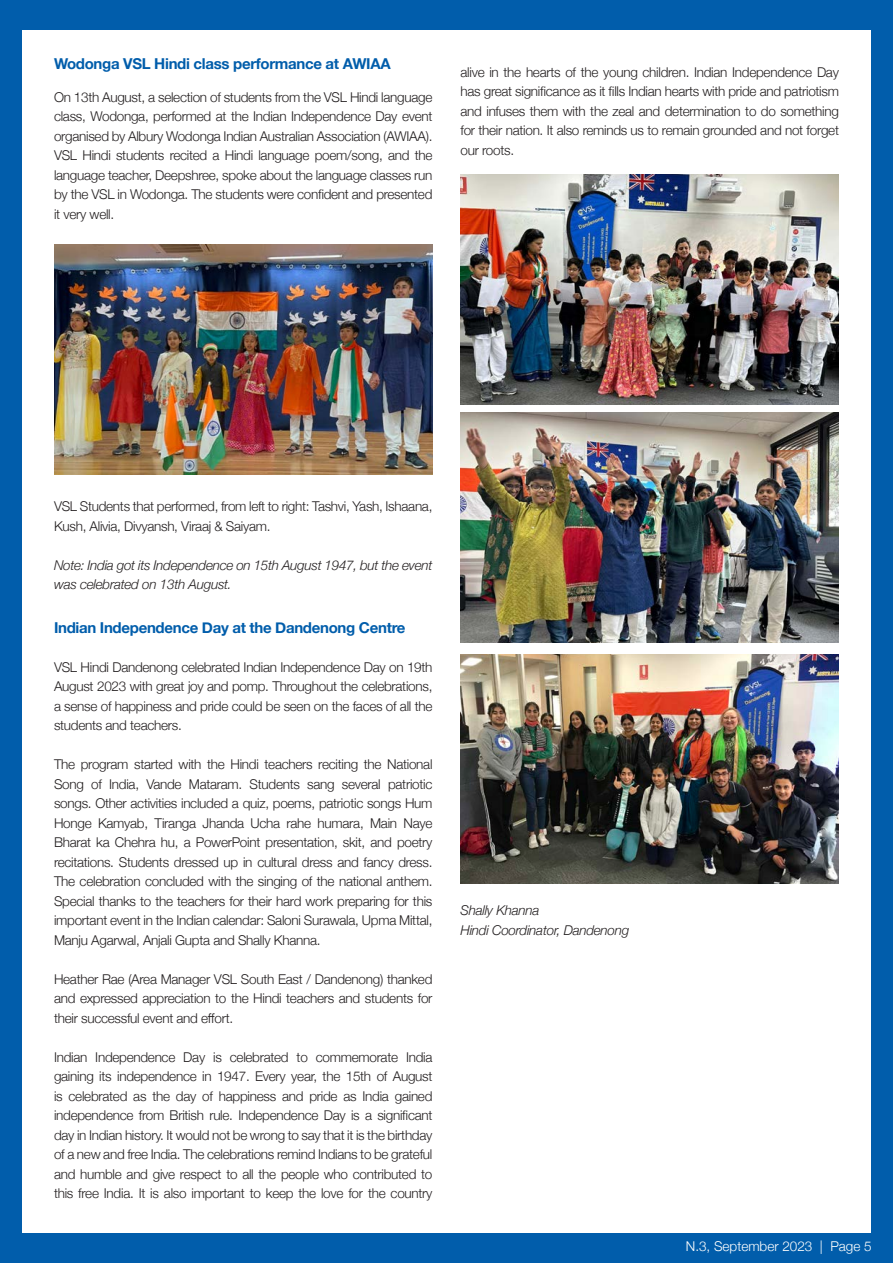
<style>
.page{position:relative;width:893px;height:1263px;background:#fff}
.page>*{position:absolute;margin:0;border:0;box-sizing:border-box;transform-origin:0 0}
.t1{font:700 15px "Helvetica Neue";letter-spacing:-.02em;color:#015dab}
.t2{font:300 13.5px/19.5px "Helvetica Neue";letter-spacing:-.02em;color:#231f20;text-align:justify}
.t3{font:italic 300 13.5px/19.5px "Helvetica Neue";letter-spacing:-.02em;color:#231f20}
.Paragraph_Style_1{font:300 13.5px "Helvetica Neue";color:#fff}
</style>
<div class="page">
<div style="left:0;top:1233px;width:893px;height:30px;background:#015dab"></div>
<div style="left:872px;top:10px;width:21px;height:1240px;background:#015dab"></div>
<div style="left:0;top:0;width:21px;height:1263px;background:#015dab"></div>
<div style="left:0;top:0;width:893px;height:30px;background:#015dab"></div>
<img style="left:54px;top:244px;width:378px;height:230px">
<img style="left:460px;top:174px;width:379px;height:230px">
<img style="left:460px;top:413px;width:379px;height:229px">
<img style="left:460px;top:654px;width:379px;height:230px">
<p class="t1" style="left:54px;top:52px;width:338px">Wodonga VSL Hindi class performance at AWIAA</p>
<p class="t2" style="left:54px;top:86px;width:380px">On 13th August, a selection of students from the VSL Hindi language class, Wodonga, performed at the Indian Independence Day event organised by Albury Wodonga Indian Australian Association (AWIAA).<br>VSL Hindi students recited a Hindi language poem/song, and the language teacher, Deepshree, spoke about the language classes run by the VSL in Wodonga. The students were confident and presented it very well.</p>
<p class="t2" style="left:460px;top:61px;width:380px">alive in the hearts of the young children. Indian Independence Day has great significance as it fills Indian hearts with pride and patriotism and infuses them with the zeal and determination to do something for their nation. It also reminds us to remain grounded and not forget our roots.</p>
<p class="t2" style="left:54px;top:496px;width:380px">VSL Students that performed, from left to right: Tashvi, Yash, Ishaana,<br>Kush, Alivia, Divyansh, Viraaj &amp; Saiyam.</p>
<p class="t3" style="left:54px;top:554px;width:380px">Note: India got its Independence on 15th August 1947, but the event was celebrated on 13th August.</p>
<p class="t1" style="left:54px;top:616px;width:353px">Indian Independence Day at the Dandenong Centre</p>
<p class="t2" style="left:54px;top:656px;width:380px">VSL Hindi Dandenong celebrated Indian Independence Day on 19th August 2023 with great joy and pomp. Throughout the celebrations, a sense of happiness and pride could be seen on the faces of all the students and teachers.</p>
<p class="t2" style="left:54px;top:754px;width:380px">The program started with the Hindi teachers reciting the National Song of India, Vande Mataram. Students sang several patriotic songs. Other activities included a quiz, poems, patriotic songs Hum Honge Kamyab, Tiranga Jhanda Ucha rahe humara, Main Naye Bharat ka Chehra hu, a PowerPoint presentation, skit, and poetry recitations. Students dressed up in cultural dress and fancy dress.<br>The celebration concluded with the singing of the national anthem.<br>Special thanks to the teachers for their hard work preparing for this important event in the Indian calendar: Saloni Surawala, Upma Mittal, Manju Agarwal, Anjali Gupta and Shally Khanna.</p>
<p class="t2" style="left:54px;top:968px;width:380px">Heather Rae (Area Manager VSL South East / Dandenong) thanked and expressed appreciation to the Hindi teachers and students for their successful event and effort.</p>
<p class="t2" style="left:54px;top:1046px;width:380px">Indian Independence Day is celebrated to commemorate India gaining its independence in 1947. Every year, the 15th of August is celebrated as the day of happiness and pride as India gained independence from British rule. Independence Day is a significant day in Indian history. It would not be wrong to say that it is the birthday of a new and free India. The celebrations remind Indians to be grateful and humble and give respect to all the people who contributed to this free India. It is also important to keep the love for the country</p>
<p class="t3" style="left:460px;top:900px;width:81px">Shally Khanna</p>
<p class="t3" style="left:460px;top:919px;width:170px">Hindi Coordinator, Dandenong</p>
<p class="Paragraph_Style_1" style="left:686px;top:1235px;width:187px">N.3, September 2023 | Page 5</p>
</div>
